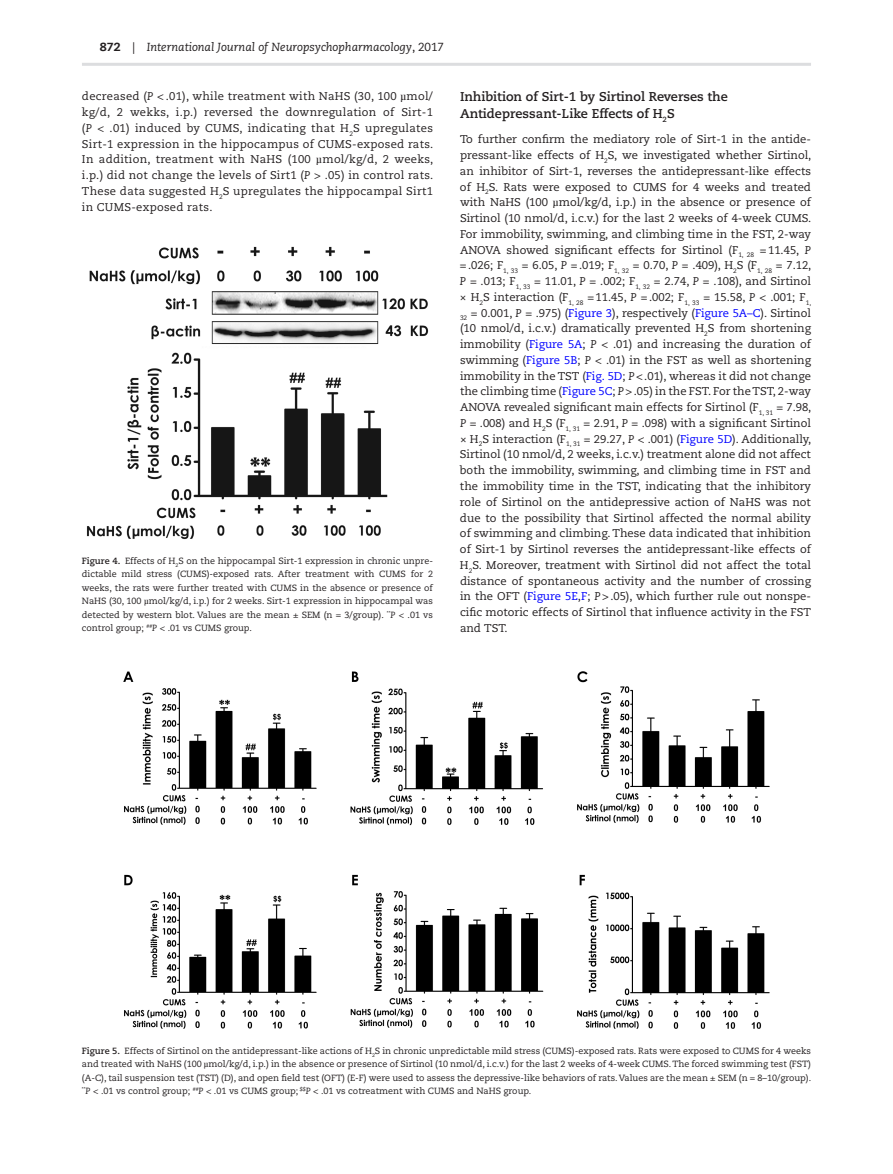
<style>
.page{position:relative;width:893px;height:1174px;background:#fff}
.page>*{position:absolute;margin:0;border:0;box-sizing:border-box;transform-origin:0 0}
.t1{font:700 12.75px/16.5px "Caecilia LT Std";color:#231f20}
.t2{font:italic 11.7px "Caecilia LT Std";color:#231f20}
.t3{font:11.25px/15.8px "Caecilia LT Std";letter-spacing:.005em;color:#231f20;text-align:justify}
.t4{font:9px/13.5px "Caecilia LT Std";color:#231f20;text-align:justify}
.s1{font-weight:800;font-style:normal}
.s2{font-style:normal}
.s3{font-style:italic}
.s4{font-family:"Gandhari Unicode"}
.s5{color:#00f}
.s6{font-weight:700}
</style>
<div class="page">
<hr style="left:82px;top:63px;width:729px;height:3px;background:#dcdddf">
<img style="left:86px;top:246px;width:342px;height:294px">
<img style="left:123px;top:671px;width:647px;height:358px">
<p class="t2" style="left:100px;top:40px;width:346px"><span class="s1">872</span> <span class="s2">|</span> International Journal of Neuropsychopharmacology<span class="s2">, 2017</span></p>
<p class="t3" style="left:82px;top:89px;width:353px">decreased (<span class="s3">P</span> &lt; .01), while treatment with NaHS (30, 100 <span class="s4">µ</span>mol/ kg/d, 2 wekks, i.p.) reversed the downregulation of Sirt-1 (<span class="s3">P</span> &lt; .01) induced by CUMS, indicating that H<sub>2</sub>S upregulates Sirt-1 expression in the hippocampus of CUMS-exposed rats.<br>In addition, treatment with NaHS (100 <span class="s4">µ</span>mol/kg/d, 2 weeks, i.p.) did not change the levels of Sirt1 (<span class="s3">P</span> &gt; .05) in control rats.<br>These data suggested H<sub>2</sub>S upregulates the hippocampal Sirt1 in CUMS-exposed rats.</p>
<p class="t1" style="left:460px;top:89px;width:269px">Inhibition of Sirt-1 by Sirtinol Reverses the<br>Antidepressant-Like Effects of H<sub>2</sub>S</p>
<p class="t3" style="left:460px;top:132px;width:353px">To further confirm the mediatory role of Sirt-1 in the antide&shy;pressant-like effects of H<sub>2</sub>S, we investigated whether Sirtinol, an inhibitor of Sirt-1, reverses the antidepressant-like effects of H<sub>2</sub>S. Rats were exposed to CUMS for 4 weeks and treated with NaHS (100 <span class="s4">µ</span>mol/kg/d, i.p.) in the absence or presence of Sirtinol (10 nmol/d, i.c.v.) for the last 2 weeks of 4-week CUMS.<br>For immobility, swimming, and climbing time in the FST, 2-way ANOVA showed significant effects for Sirtinol (F<sub>1,</sub> <sub>28</sub> =11.45, <span class="s3">P </span>=.026; F<sub>1,</sub> <sub>33</sub> = 6.05, <span class="s3">P</span> =.019; F<sub>1,</sub> <sub>32</sub> = 0.70, <span class="s3">P</span> = .409), H<sub>2</sub>S (F<sub>1,</sub> <sub>28</sub> = 7.12, <span class="s3">P</span> = .013; F<sub>1,</sub> <sub>33</sub> = 11.01, <span class="s3">P</span> = .002; F<sub>1,</sub> <sub>32</sub> = 2.74, <span class="s3">P</span> = .108), and Sirtinol <span class="s4">×</span> H<sub>2</sub>S interaction (F<sub>1,</sub> <sub>28</sub> =11.45, <span class="s3">P</span> =.002; F<sub>1,</sub> <sub>33</sub> = 15.58, <span class="s3">P</span> &lt; .001; F<sub>1, 32</sub> = 0.001, <span class="s3">P</span> = .975) (<span class="s5">Figure 3</span>), respectively (<span class="s5">Figure 5A–C</span>). Sirtinol (10 nmol/d, i.c.v.) dramatically prevented H<sub>2</sub>S from shortening immobility (<span class="s5">Figure 5A</span>; <span class="s3">P</span> &lt; .01) and increasing the duration of swimming (<span class="s5">Figure 5B</span>; <span class="s3">P</span> &lt; .01) in the FST as well as shortening immobility in the TST (<span class="s5">Fig. 5D</span>; <span class="s3">P</span>&lt;.01), whereas it did not change the climbing time (<span class="s5">Figure 5C</span>; <span class="s3">P</span>&gt;.05) in the FST. For the TST, 2-way ANOVA revealed significant main effects for Sirtinol (F<sub>1,</sub> <sub>31</sub> = 7.98, <span class="s3">P</span> = .008) and H<sub>2</sub>S (F<sub>1,</sub> <sub>31</sub> = 2.91, <span class="s3">P</span> = .098) with a significant Sirtinol <span class="s4">×</span> H<sub>2</sub>S interaction (F<sub>1,</sub> <sub>31</sub> = 29.27, <span class="s3">P</span> &lt; .001) (<span class="s5">Figure 5D</span>). Additionally, Sirtinol (10 nmol/d, 2 weeks, i.c.v.) treatment alone did not affect both the immobility, swimming, and climbing time in FST and the immobility time in the TST, indicating that the inhibitory role of Sirtinol on the antidepressive action of NaHS was not due to the possibility that Sirtinol affected the normal ability of swimming and climbing. These data indicated that inhibition of Sirt-1 by Sirtinol reverses the antidepressant-like effects of H<sub>2</sub>S. Moreover, treatment with Sirtinol did not affect the total distance of spontaneous activity and the number of crossing in the OFT (<span class="s5">Figure 5E</span>,<span class="s5">F</span>; <span class="s3">P</span>&gt;.05), which further rule out nonspe&shy;cific motoric effects of Sirtinol that influence activity in the FST and TST.</p>
<p class="t4" style="left:82px;top:554px;width:353px"><span class="s6">Figure 4.</span> Effects of H<sub>2</sub>S on the hippocampal Sirt-1 expression in chronic unpre&shy;dictable mild stress (CUMS)-exposed rats. After treatment with CUMS for 2 weeks, the rats were further treated with CUMS in the absence or presence of NaHS (30, 100 <span class="s4">µ</span>mol/kg/d, i.p.) for 2 weeks. Sirt-1 expression in hippocampal was detected by western blot. Values are the mean ± SEM (n = 3/group). <sup>**</sup><span class="s3">P</span> &lt; .01 vs control group; <sup>##</sup><span class="s3">P</span> &lt; .01 vs CUMS group.</p>
<p class="t4" style="left:82px;top:1044px;width:731px"><span class="s6">Figure 5.</span> Effects of Sirtinol on the antidepressant-like actions of H<sub>2</sub>S in chronic unpredictable mild stress (CUMS)-exposed rats. Rats were exposed to CUMS for 4 weeks and treated with NaHS (100 <span class="s4">µ</span>mol/kg/d, i.p.) in the absence or presence of Sirtinol (10 nmol/d, i.c.v.) for the last 2 weeks of 4-week CUMS. The forced swimming test (FST) (A-C), tail suspension test (TST) (D), and open field test (OFT) (E-F) were used to assess the depressive-like behaviors of rats. Values are the mean ± SEM (n = 8–10/group). <sup>**</sup><span class="s3">P</span> &lt; .01 vs control group; <sup>##</sup><span class="s3">P</span> &lt; .01 vs CUMS group; <sup>$$</sup><span class="s3">P</span> &lt; .01 vs cotreatment with CUMS and NaHS group.</p>
</div>
